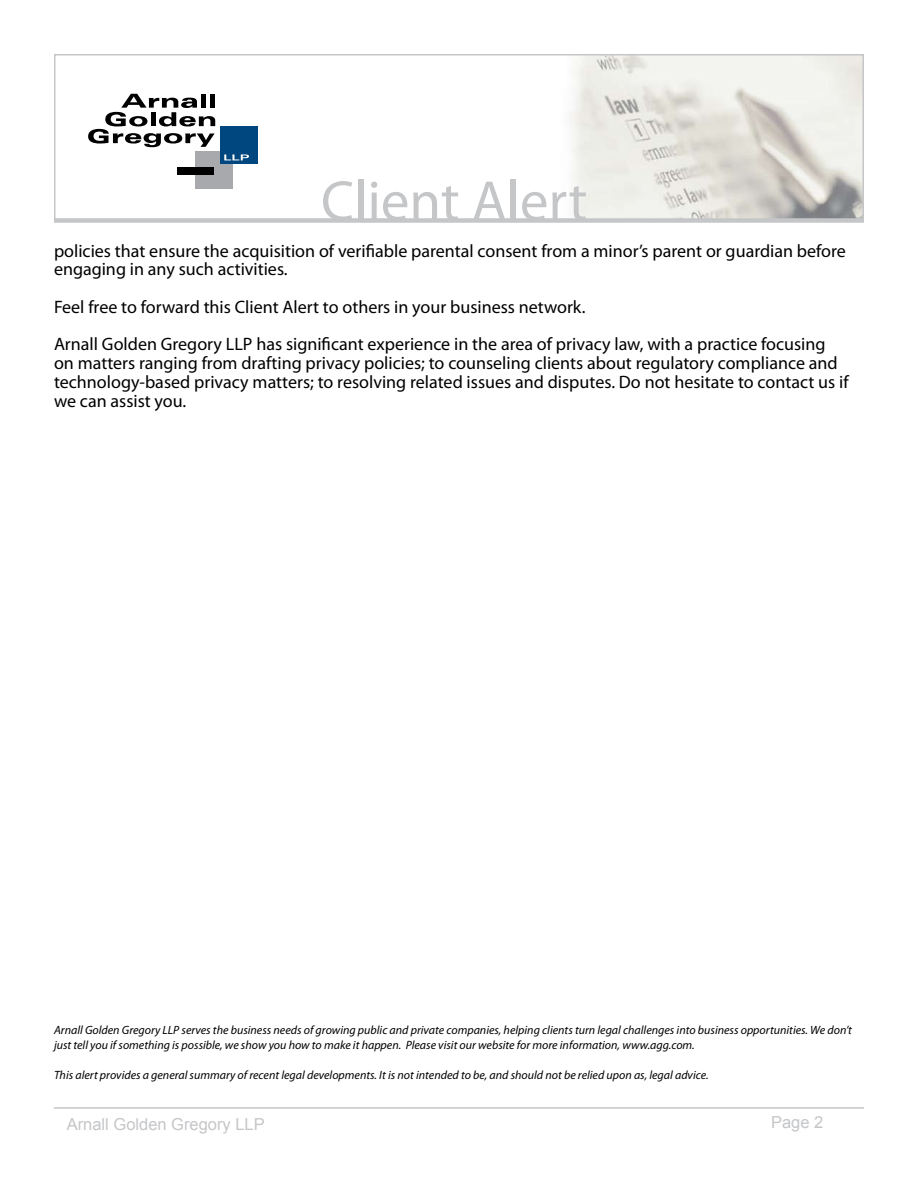
<style>
.page{position:relative;width:918px;height:1188px;background:#fff}
.page>*{position:absolute;margin:0;border:0;box-sizing:border-box;transform-origin:0 0}
.t1{font:57px "Myriad Pro";color:#c5c6c8}
.t2{font:18px/18.8px "Myriad Pro";color:#000}
.t3{font:16.5px "Arial";color:#c5c6c8}
.t4{font:italic 12px/15px "Myriad Pro";color:#000}
</style>
<div class="page">
<hr style="left:54px;top:1107px;width:810px;height:2px;background:#c5c6c8">
<div style="left:54px;top:218px;width:810px;height:5px;background:#d3d4d5"></div>
<svg style="left:54px;top:54px;width:810px;height:168px"></svg>
<h1 class="t1" style="left:321px;top:166px;width:268px">Client Alert</h1>
<p class="t2" style="left:54px;top:241px;width:793px">policies that ensure the acquisition of verifiable parental consent from a minor’s parent or guardian before engaging in any such activities.</p>
<p class="t2" style="left:54px;top:288px;width:773px;line-height:37.5px">Feel free to forward this Client Alert to others in your business network.<br>Arnall Golden Gregory LLP has significant experience in the area of privacy law, with a practice focusing</p>
<p class="t2" style="left:54px;top:353px;width:796px">on matters ranging from drafting privacy policies; to counseling clients about regulatory compliance and technology-based privacy matters; to resolving related issues and disputes. Do not hesitate to contact us if we can assist you.</p>
<p class="t4" style="left:54px;top:1022px;width:800px">Arnall Golden Gregory LLP serves the business needs of growing public and private companies, helping clients turn legal challenges into business opportunities. We don’t just tell you if something is possible, we show you how to make it happen. Please visit our website for more information, www.agg.com.</p>
<p class="t4" style="left:54px;top:1067px;width:656px">This alert provides a general summary of recent legal developments. It is not intended to be, and should not be relied upon as, legal advice.</p>
<p class="t3" style="left:67px;top:1114px;width:200px">Arnall Golden Gregory LLP</p>
<p class="t3" style="left:771px;top:1111px;width:54px">Page 2</p>
</div>
